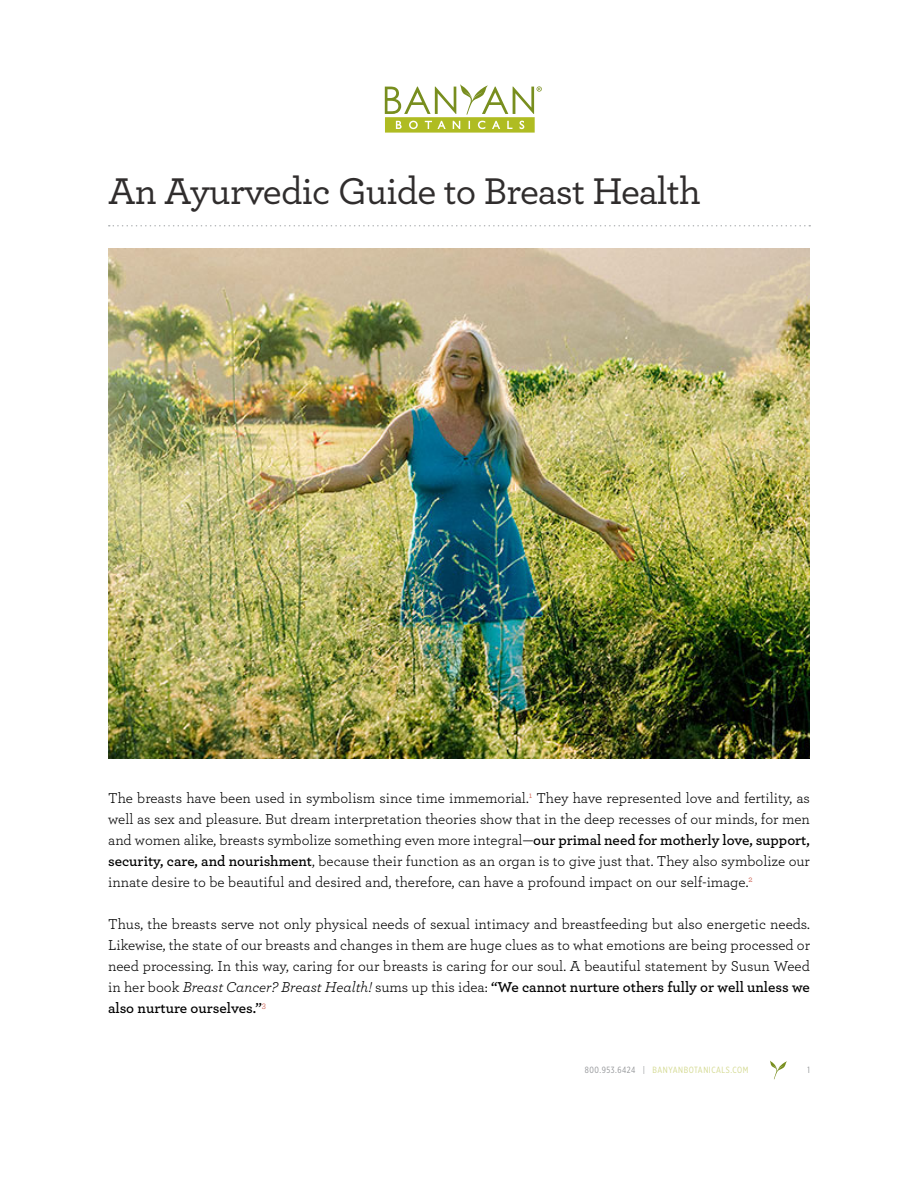
<style>
.page{position:relative;width:918px;height:1188px;background:#fff}
.page>*{position:absolute;margin:0;border:0;box-sizing:border-box;transform-origin:0 0}
.t1{font:500 39px "Archer";letter-spacing:-.02em;color:#302d2d}
.t2{font:15px/21px "Archer";color:#000;text-align:justify}
.t3{font:9px "Gotham X Narrow";letter-spacing:.06em;color:#d3d98f}
.t4{font:9px "Gotham X Narrow";color:#939598}
.s1{font-weight:600}
.s2{font-style:italic}
.s3{color:#939598}
</style>
<div class="page">
<svg style="left:770px;top:1061px;width:17px;height:18px"></svg>
<img style="left:108px;top:248px;width:702px;height:510px">
<svg style="left:385px;top:84px;width:157px;height:49px"></svg>
<svg style="left:109px;top:225px;width:701px;height:1px"></svg>
<h1 class="t1" style="left:108px;top:163px;width:594px">An Ayurvedic Guide to Breast Health</h1>
<p class="t2" style="left:108px;top:786px;width:703px">The breasts have been used in symbolism since time immemorial.<sup>1</sup> They have represented love and fertility, as well as sex and pleasure. But dream interpretation theories show that in the deep recesses of our minds, for men and women alike, breasts symbolize something even more integral—<span class="s1">our primal need for motherly love, support, security, care, and nourishment</span>, because their function as an organ is to give just that. They also symbolize our innate desire to be beautiful and desired and, therefore, can have a profound impact on our self-image.<sup>2</sup></p>
<p class="t2" style="left:108px;top:912px;width:703px">Thus, the breasts serve not only physical needs of sexual intimacy and breastfeeding but also energetic needs.<br>Likewise, the state of our breasts and changes in them are huge clues as to what emotions are being processed or need processing. In this way, caring for our breasts is caring for our soul. A beautiful statement by Susun Weed in her book <span class="s2">Breast Cancer? Breast Health!</span> sums up this idea: <span class="s1">“We cannot nurture others fully or well unless we also nurture ourselves.”</span><sup>3</sup></p>
<p class="t3" style="left:585px;top:1065px;width:165px"><span class="s3">800.953.6424 |</span> BANYANBOTANICALS.COM</p>
<p class="t4" style="left:808px;top:1065px;width:4px">1</p>
</div>
